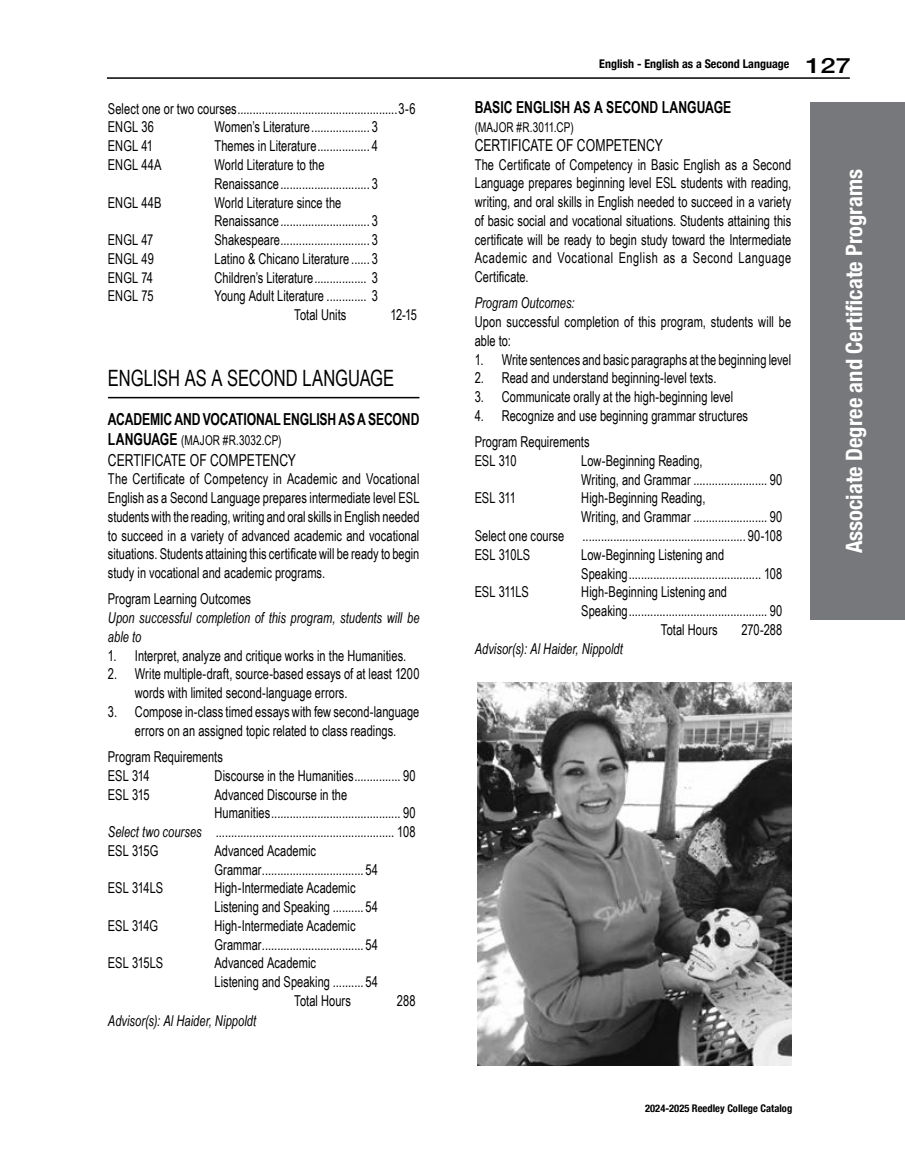
<style>
.page{position:relative;width:905px;height:1175px;background:#fff}
.page>*{position:absolute;margin:0;border:0;box-sizing:border-box;transform-origin:0 0}
.t1{font:700 condensed 22.5px "Helvetica Neue";color:#fff}
.A_PROGRAMTITLE{font:22.5px "Arial Narrow";letter-spacing:-.005em;color:#000;scale:.9 1}
.t2{font:500 21px "Helvetica Neue";color:#000;scale:1.3 1}
.t3{font:700 16.5px "Arial Narrow";letter-spacing:-.005em;color:#000;scale:.9 1}
.t4{font:16.5px "Arial Narrow";color:#000;scale:.9 1}
.TEXTnew{font:15px/18.8px "Arial Narrow";color:#000;text-align:justify;scale:.9 1}
.Texttabshort{font:15px "Arial Narrow";color:#000;scale:.9 1}
.TEXTnew-2{font:italic 15px/18.8px "Arial Narrow";letter-spacing:.005em;color:#000;scale:.9 1}
.TEXToutcome{font:15px/18.8px "Arial Narrow";letter-spacing:.01em;color:#000;scale:.9 1}
.A_TOTALUNITS{font:15px "Arial Narrow";color:#000;scale:.9 1}
.Texttabshort-2{font:15px "Arial Narrow";letter-spacing:-.02em;color:#000;scale:.9 1}
.t5{font:13.5px "Arial Narrow";letter-spacing:.015em;color:#000;scale:.9 1}
.t6{font:700 condensed 12px "Helvetica Neue";color:#000}
.t7{font:700 condensed 10.5px "Helvetica Neue";color:#000}
.s1{font-weight:700;font-size:16.5px}
.s2{font-style:italic}
</style>
<div class="page">
<hr style="left:107px;top:77px;width:742px;height:2px;background:#000">
<div style="left:810px;top:103px;width:94px;height:517px;background:#77787b"></div>
<hr style="left:108px;top:397px;width:311px;height:1px;background:#000">
<img style="left:477px;top:682px;width:314px;height:383px">
<p class="TEXTnew" style="left:108px;top:98px;width:343px">Select one or two courses....................................................3-6</p>
<p class="TEXTnew" style="left:108px;top:117px;width:53px">ENGL 36</p>
<p class="TEXTnew" style="left:214px;top:117px;width:183px">Women’s Literature................... 3</p>
<p class="TEXTnew" style="left:108px;top:136px;width:52px">ENGL 41</p>
<p class="TEXTnew" style="left:214px;top:136px;width:183px">Themes in Literature................. 4</p>
<p class="TEXTnew" style="left:108px;top:155px;width:61px">ENGL 44A</p>
<p class="TEXTnew" style="left:214px;top:155px;width:124px">World Literature to the</p>
<p class="TEXTnew" style="left:214px;top:173px;width:183px">Renaissance............................. 3</p>
<p class="TEXTnew" style="left:108px;top:192px;width:61px">ENGL 44B</p>
<p class="TEXTnew" style="left:214px;top:192px;width:142px">World Literature since the</p>
<p class="TEXTnew" style="left:214px;top:211px;width:183px">Renaissance............................. 3</p>
<p class="TEXTnew" style="left:108px;top:230px;width:52px">ENGL 47</p>
<p class="TEXTnew" style="left:214px;top:230px;width:183px">Shakespeare............................. 3</p>
<p class="TEXTnew" style="left:108px;top:248px;width:52px">ENGL 49</p>
<p class="TEXTnew" style="left:214px;top:248px;width:183px">Latino &amp; Chicano Literature ...... 3</p>
<p class="TEXTnew" style="left:108px;top:267px;width:51px">ENGL 74</p>
<p class="TEXTnew" style="left:214px;top:267px;width:183px">Children’s Literature................. 3</p>
<p class="TEXTnew" style="left:108px;top:286px;width:52px">ENGL 75</p>
<p class="TEXTnew" style="left:214px;top:286px;width:183px">Young Adult Literature ............. 3</p>
<p class="TEXTnew" style="left:294px;top:305px;width:60px">Total Units</p>
<p class="TEXTnew" style="left:390px;top:305px;width:31px">12-15</p>
<p class="A_PROGRAMTITLE" style="left:108px;top:361px;width:320px">ENGLISH AS A SECOND LANGUAGE</p>
<p class="t3" style="left:108px;top:407px;width:347px">ACADEMIC AND VOCATIONAL ENGLISH AS A SECOND</p>
<p class="t5" style="left:108px;top:431px;width:194px"><span class="s1">LANGUAGE</span> (MAJOR #R.3032.CP)</p>
<p class="t4" style="left:108px;top:448px;width:210px">CERTIFICATE OF COMPETENCY</p>
<p class="TEXTnew" style="left:108px;top:469px;width:347px">The Certificate of Competency in Academic and Vocational English as a Second Language prepares intermediate level ESL students with the reading, writing and oral skills in English needed to succeed in a variety of advanced academic and vocational situations. Students attaining this certificate will be ready to begin study in vocational and academic programs.</p>
<p class="TEXTnew" style="left:108px;top:589px;width:161px">Program Learning Outcomes</p>
<p class="TEXTnew-2" style="left:108px;top:608px;width:347px">Upon successful completion of this program, students will be able to</p>
<p class="TEXTnew" style="left:108px;top:645px;width:333px">1. Interpret, analyze and critique works in the Humanities.</p>
<p class="TEXTnew" style="left:135px;top:664px;width:317px;text-indent:-27px">2. Write multiple-draft, source-based essays of at least 1200 words with limited second-language errors.</p>
<p class="TEXTnew" style="left:108px;top:701px;width:347px;text-align:center">3. Compose in-class timed essays with few second-language errors on an assigned topic related to class readings.</p>
<p class="TEXTnew" style="left:108px;top:746px;width:129px">Program Requirements</p>
<p class="Texttabshort" style="left:108px;top:764px;width:48px">ESL 314</p>
<p class="Texttabshort" style="left:214px;top:764px;width:225px">Discourse in the Humanities............... 90</p>
<p class="Texttabshort" style="left:108px;top:783px;width:48px">ESL 315</p>
<p class="Texttabshort" style="left:214px;top:783px;width:149px">Advanced Discourse in the</p>
<p class="Texttabshort" style="left:214px;top:802px;width:225px">Humanities.......................................... 90</p>
<p class="Texttabshort" style="left:108px;top:820px;width:343px"><span class="s2">Select two courses</span> .......................................................... 108</p>
<p class="Texttabshort" style="left:108px;top:839px;width:57px">ESL 315G</p>
<p class="Texttabshort" style="left:214px;top:839px;width:114px">Advanced Academic</p>
<p class="Texttabshort" style="left:214px;top:858px;width:183px">Grammar................................. 54</p>
<p class="Texttabshort" style="left:108px;top:877px;width:63px">ESL 314LS</p>
<p class="Texttabshort" style="left:214px;top:877px;width:158px">High-Intermediate Academic</p>
<p class="Texttabshort" style="left:214px;top:895px;width:183px">Listening and Speaking .......... 54</p>
<p class="Texttabshort" style="left:108px;top:914px;width:57px">ESL 314G</p>
<p class="Texttabshort" style="left:214px;top:914px;width:158px">High-Intermediate Academic</p>
<p class="Texttabshort" style="left:214px;top:933px;width:183px">Grammar................................. 54</p>
<p class="Texttabshort" style="left:108px;top:952px;width:63px">ESL 315LS</p>
<p class="Texttabshort" style="left:214px;top:952px;width:114px">Advanced Academic</p>
<p class="Texttabshort" style="left:214px;top:970px;width:183px">Listening and Speaking .......... 54</p>
<p class="A_TOTALUNITS" style="left:294px;top:989px;width:65px">Total Hours</p>
<p class="A_TOTALUNITS" style="left:397px;top:989px;width:22px">288</p>
<p class="TEXTnew-2" style="left:108px;top:1011px;width:166px">Advisor(s): Al Haider, Nippoldt</p>
<p class="t6" style="left:599px;top:54px;width:192px">English - English as a Second Language</p>
<p class="t3" style="left:474px;top:95px;width:287px">BASIC ENGLISH AS A SECOND LANGUAGE</p>
<p class="t5" style="left:474px;top:117px;width:111px">(MAJOR #R.3011.CP)</p>
<p class="t4" style="left:474px;top:133px;width:210px">CERTIFICATE OF COMPETENCY</p>
<p class="TEXTnew" style="left:474px;top:154px;width:353px">The Certificate of Competency in Basic English as a Second Language prepares beginning level ESL students with reading, writing, and oral skills in English needed to succeed in a variety of basic social and vocational situations. Students attaining this certificate will be ready to begin study toward the Intermediate Academic and Vocational English as a Second Language Certificate.</p>
<p class="TEXTnew-2" style="left:474px;top:293px;width:112px">Program Outcomes:</p>
<p class="TEXToutcome" style="left:474px;top:312px;width:353px">Upon successful completion of this program, students will be able to:</p>
<p class="TEXTnew" style="left:474px;top:349px;width:353px">1. Write sentences and basic paragraphs at the beginning level</p>
<p class="TEXTnew" style="left:474px;top:368px;width:270px">2. Read and understand beginning-level texts.</p>
<p class="TEXTnew" style="left:474px;top:387px;width:289px">3. Communicate orally at the high-beginning level</p>
<p class="TEXTnew" style="left:474px;top:406px;width:305px">4. Recognize and use beginning grammar structures</p>
<p class="Texttabshort" style="left:474px;top:431px;width:129px">Program Requirements</p>
<p class="Texttabshort" style="left:474px;top:449px;width:48px">ESL 310</p>
<p class="Texttabshort" style="left:581px;top:449px;width:136px">Low-Beginning Reading,</p>
<p class="Texttabshort" style="left:581px;top:468px;width:225px">Writing, and Grammar ........................ 90</p>
<p class="Texttabshort" style="left:474px;top:487px;width:47px">ESL 311</p>
<p class="Texttabshort" style="left:581px;top:487px;width:139px">High-Beginning Reading,</p>
<p class="Texttabshort" style="left:581px;top:506px;width:225px">Writing, and Grammar ........................ 90</p>
<p class="Texttabshort" style="left:474px;top:524px;width:343px">Select one course ..................................................... 90-108</p>
<p class="Texttabshort" style="left:474px;top:543px;width:63px">ESL 310LS</p>
<p class="Texttabshort" style="left:581px;top:543px;width:160px">Low-Beginning Listening and</p>
<p class="Texttabshort" style="left:581px;top:562px;width:225px">Speaking........................................... 108</p>
<p class="Texttabshort-2" style="left:474px;top:581px;width:62px">ESL 311LS</p>
<p class="Texttabshort" style="left:581px;top:581px;width:163px">High-Beginning Listening and</p>
<p class="Texttabshort" style="left:581px;top:599px;width:225px">Speaking............................................. 90</p>
<p class="A_TOTALUNITS" style="left:660px;top:618px;width:65px">Total Hours</p>
<p class="A_TOTALUNITS" style="left:741px;top:618px;width:47px">270-288</p>
<p class="TEXTnew-2" style="left:474px;top:638px;width:166px">Advisor(s): Al Haider, Nippoldt</p>
<h2 class="t2" style="left:805px;top:48px;width:37px">127</h2>
<h1 class="t1" style="left:835px;top:553px;width:385px;rotate:-90deg">Associate Degree and Certificate Programs</h1>
<p class="t7" style="left:645px;top:1099px;width:148px">2024-2025 Reedley College Catalog</p>
</div>
